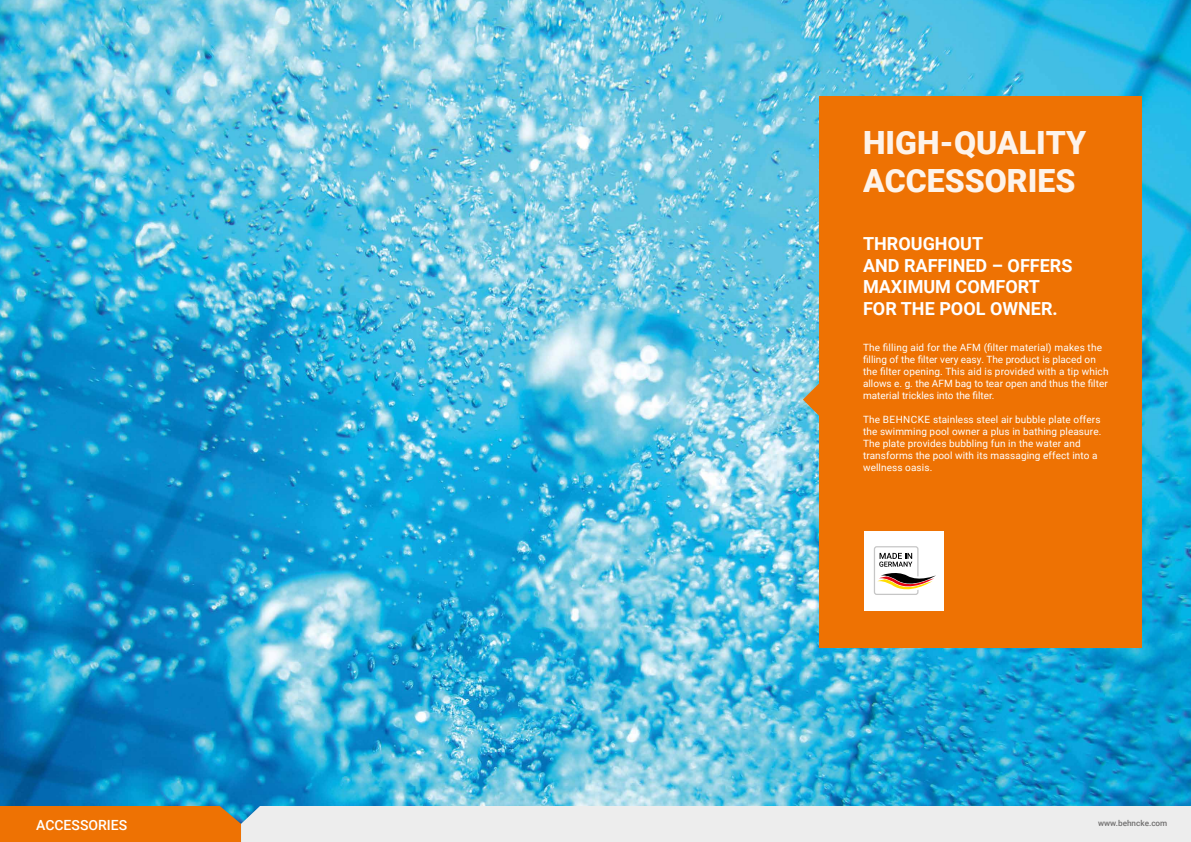
<style>
.page{position:relative;width:1191px;height:842px;background:#fff}
.page>*{position:absolute;margin:0;border:0;box-sizing:border-box;transform-origin:0 0}
.t1{font:900 32px/38.4px "Roboto";color:#fff}
.t2{font:700 18px/21.6px "Roboto";color:#fff}
.t3{font:500 14px "Roboto";color:#fff}
.t4{font:10px/12px "Roboto";letter-spacing:.01em;color:#fff}
.t5{font:500 8.2px "Roboto";color:#706f6f}
</style>
<div class="page">
<img style="left:0;top:0;width:1191px;height:806px">
<div style="left:819px;top:96px;width:322px;height:552px;background:#ee7203"></div>
<div style="left:864px;top:531px;width:80px;height:80px;background:#fff"></div>
<div style="left:874px;top:546px;width:44px;height:49px;border:1px solid #c6c6c6;border-radius:2px"></div>
<svg style="left:877px;top:553px;width:59px;height:42px"></svg>
<svg style="left:803px;top:382px;width:16px;height:36px"></svg>
<svg style="left:0;top:806px;width:1191px;height:36px;background:#ebd4be"></svg>
<h1 class="t1" style="left:863px;top:122px;width:225px">HIGH-QUALITY<br>ACCESSORIES</h1>
<h2 class="t2" style="left:863px;top:232px;width:211px">THROUGHOUT<br>AND RAFFINED – OFFERS<br>MAXIMUM COMFORT<br>FOR THE POOL OWNER.</h2>
<p class="t4" style="left:863px;top:341px;width:247px">The filling aid for the AFM (filter material) makes the filling of the filter very easy. The product is placed on the filter opening. This aid is provided with a tip which allows e. g. the AFM bag to tear open and thus the filter material trickles into the filter.</p>
<p class="t4" style="left:863px;top:413px;width:240px">The BEHNCKE stainless steel air bubble plate offers the swimming pool owner a plus in bathing pleasure.<br>The plate provides bubbling fun in the water and transforms the pool with its massaging effect into a wellness oasis.</p>
<h3 class="t3" style="left:36px;top:815px;width:93px">ACCESSORIES</h3>
<p class="t5" style="left:1098px;top:817px;width:71px">www.behncke.com</p>
</div>
